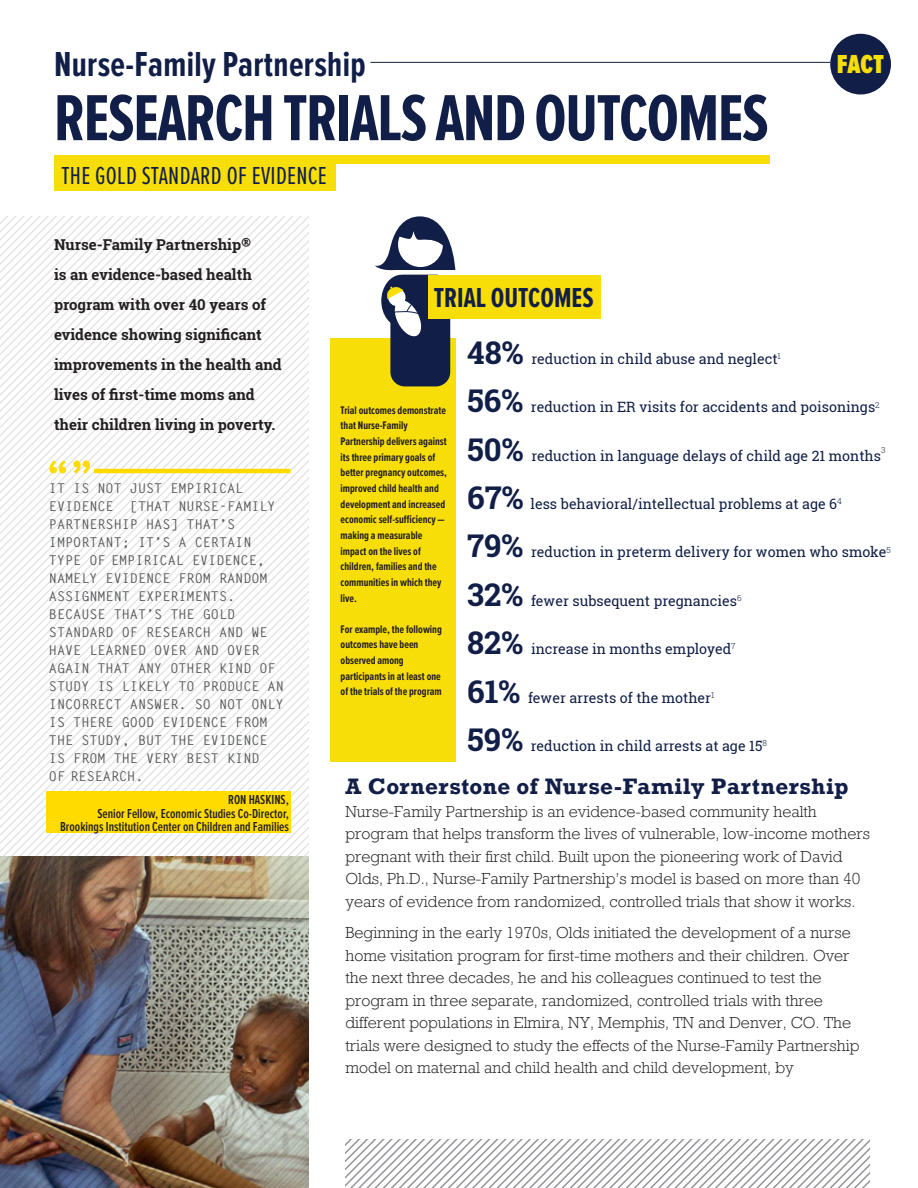
<style>
.page{position:relative;width:918px;height:1188px;background:#fff}
.page>*{position:absolute;margin:0;border:0;box-sizing:border-box;transform-origin:0 0}
.t1{font:700 67.5px "Proxima Nova Ex Cn";letter-spacing:-.02em;color:#111e47}
.t2{font:700 36px "Proxima Nova Ex Cn";letter-spacing:.01em;color:#111e47}
.t3{font:700 28.5px "Proxima Nova Ex Cn";color:#111e47}
.t4{font:900 27px "Proxima Nova Ex Cn";color:#f8de08}
.t5{font:25.5px "Proxima Nova Ex Cn";letter-spacing:.01em;color:#111e47}
.Leading_In_Copy{font:700 21px "Rockwell Nova";letter-spacing:.03em;color:#111e47}
.Leading_In_Copy-2{font:300 15px/22.5px "Rockwell Nova";color:#231f20}
.t6{font:700 15px/30px "Roboto Slab";color:#231f20}
.t7{font:14.25px "Roboto Slab";color:#111e47}
.quote_in_left_column{font:700 13.5px/18px "Letter Gothic Std";color:#57585a}
.quote_caption_in_lef{font:600 13.5px "Proxima Nova Ex Cn";color:#231f20}
.t8{font:700 11.4px/15.6px "Proxima Nova Ex Cn";color:#231f20}
.t9{font:700 10.5px "Rockwell Nova";color:#231f20}
.t10{font:300 8.25px "Roboto Slab";color:#231f20}
.s1{font-weight:700;font-size:31.35px}
</style>
<div class="page">
<svg style="left:0;top:216px;width:309px;height:641px"></svg>
<svg style="left:346px;top:1139px;width:524px;height:49px"></svg>
<div style="left:54px;top:155px;width:716px;height:9px;background:#f8de08"></div>
<div style="left:54px;top:164px;width:282px;height:27px;background:#f8de08"></div>
<hr style="left:370px;top:62px;width:460px;height:1px;background:#111e47">
<div style="left:830px;top:34px;width:61px;height:60px;background:#111e47;border-radius:50%"></div>
<div style="left:330px;top:338px;width:126px;height:423px;background:#f8de08"></div>
<div style="left:390px;top:275px;width:60px;height:111px;background:#111e47;border-radius:14px"></div>
<div style="left:381px;top:275px;width:41px;height:52px;background:#111e47;border-radius:50%"></div>
<svg style="left:385px;top:285px;width:37px;height:53px"></svg>
<div style="left:429px;top:275px;width:172px;height:43px;background:#f8de08"></div>
<svg style="left:375px;top:216px;width:80px;height:55px"></svg>
<div style="left:46px;top:791px;width:245px;height:42px;background:#ffdb00"></div>
<hr style="left:94px;top:469px;width:197px;height:4px;background:#ffdb00">
<svg style="left:49px;top:460px;width:17px;height:14px"></svg>
<svg style="left:73px;top:460px;width:17px;height:14px"></svg>
<img style="left:0;top:857px;width:309px;height:331px">
<p class="t2" style="left:54px;top:47px;width:313px">Nurse-Family Partnership</p>
<p class="t1" style="left:54px;top:87px;width:716px">RESEARCH TRIALS AND OUTCOMES</p>
<p class="t5" style="left:62px;top:164px;width:267px">THE GOLD STANDARD OF EVIDENCE</p>
<p class="t4" style="left:837px;top:52px;width:49px">FACT</p>
<p class="t9" style="left:242px;top:236px;width:11px">®</p>
<p class="t6" style="left:54px;top:230px;width:189px">Nurse-Family Partnership</p>
<p class="t6" style="left:54px;top:260px;width:229px">is an evidence-based health program with over 40 years of evidence showing significant improvements in the health and lives of first-time moms and their children living in poverty.</p>
<p class="quote_in_left_column" style="left:49px;top:479px;width:236px">IT IS NOT JUST EMPIRICAL<br>EVIDENCE [THAT NURSE-FAMILY<br>PARTNERSHIP HAS] THAT’S<br>IMPORTANT; IT’S A CERTAIN<br>TYPE OF EMPIRICAL EVIDENCE,<br>NAMELY EVIDENCE FROM RANDOM<br>ASSIGNMENT EXPERIMENTS.<br>BECAUSE THAT’S THE GOLD<br>STANDARD OF RESEARCH AND WE<br>HAVE LEARNED OVER AND OVER<br>AGAIN THAT ANY OTHER KIND OF<br>STUDY IS LIKELY TO PRODUCE AN<br>INCORRECT ANSWER. SO NOT ONLY<br>IS THERE GOOD EVIDENCE FROM<br>THE STUDY, BUT THE EVIDENCE<br>IS FROM THE VERY BEST KIND<br>OF RESEARCH.</p>
<p class="quote_caption_in_lef" style="left:228px;top:793px;width:62px">RON HASKINS,</p>
<p class="quote_caption_in_lef" style="left:97px;top:807px;width:193px">Senior Fellow, Economic Studies Co-Director,</p>
<p class="quote_caption_in_lef" style="left:60px;top:820px;width:230px">Brookings Institution Center on Children and Families</p>
<p class="t3" style="left:434px;top:277px;width:161px">TRIAL OUTCOMES</p>
<p class="t7" style="left:467px;top:349px;width:315px"><span class="s1">48%</span> reduction in child abuse and neglect<sup>1</sup></p>
<p class="t7" style="left:467px;top:397px;width:414px"><span class="s1">56%</span> reduction in ER visits for accidents and poisonings<sup>2</sup></p>
<p class="t7" style="left:467px;top:446px;width:415px"><span class="s1">50%</span> reduction in language delays of child age 21 months</p>
<p class="t7" style="left:467px;top:494px;width:376px"><span class="s1">67%</span> less behavioral/intellectual problems at age 6<sup>4</sup></p>
<p class="t7" style="left:467px;top:542px;width:425px"><span class="s1">79%</span> reduction in preterm delivery for women who smoke<sup>5</sup></p>
<p class="t7" style="left:467px;top:591px;width:276px"><span class="s1">32%</span> fewer subsequent pregnancies<sup>6</sup></p>
<p class="t7" style="left:467px;top:639px;width:270px"><span class="s1">82%</span> increase in months employed<sup>7</sup></p>
<p class="t7" style="left:467px;top:688px;width:249px"><span class="s1">61%</span> fewer arrests of the mother<sup>1</sup></p>
<p class="t7" style="left:467px;top:736px;width:301px"><span class="s1">59%</span> reduction in child arrests at age 15<sup>8</sup></p>
<p class="t8" style="left:341px;top:402px;width:108px">Trial outcomes demonstrate that Nurse-Family<br>Partnership delivers against its three primary goals of better pregnancy outcomes, improved child health and development and increased economic self-su ciency — making a measurable impact on the lives of children, families and the communities in which they live.</p>
<p class="t8" style="left:341px;top:621px;width:103px">For example, the following outcomes have been observed among participants in at least one of the trials of the program</p>
<p class="t10" style="left:881px;top:445px;width:6px">3</p>
<p class="Leading_In_Copy" style="left:345px;top:773px;width:505px">A Cornerstone of Nurse-Family Partnership</p>
<p class="Leading_In_Copy-2" style="left:345px;top:800px;width:526px">Nurse-Family Partnership is an evidence-based community health program that helps transform the lives of vulnerable, low-income mothers pregnant with their first child. Built upon the pioneering work of David Olds, Ph.D., Nurse-Family Partnership’s model is based on more than 40 years of evidence from randomized, controlled trials that show it works.</p>
<p class="Leading_In_Copy-2" style="left:345px;top:921px;width:516px">Beginning in the early 1970s, Olds initiated the development of a nurse home visitation program for first-time mothers and their children. Over the next three decades, he and his colleagues continued to test the program in three separate, randomized, controlled trials with three different populations in Elmira, NY, Memphis, TN and Denver, CO. The trials were designed to study the effects of the Nurse-Family Partnership model on maternal and child health and child development, by</p>
</div>
